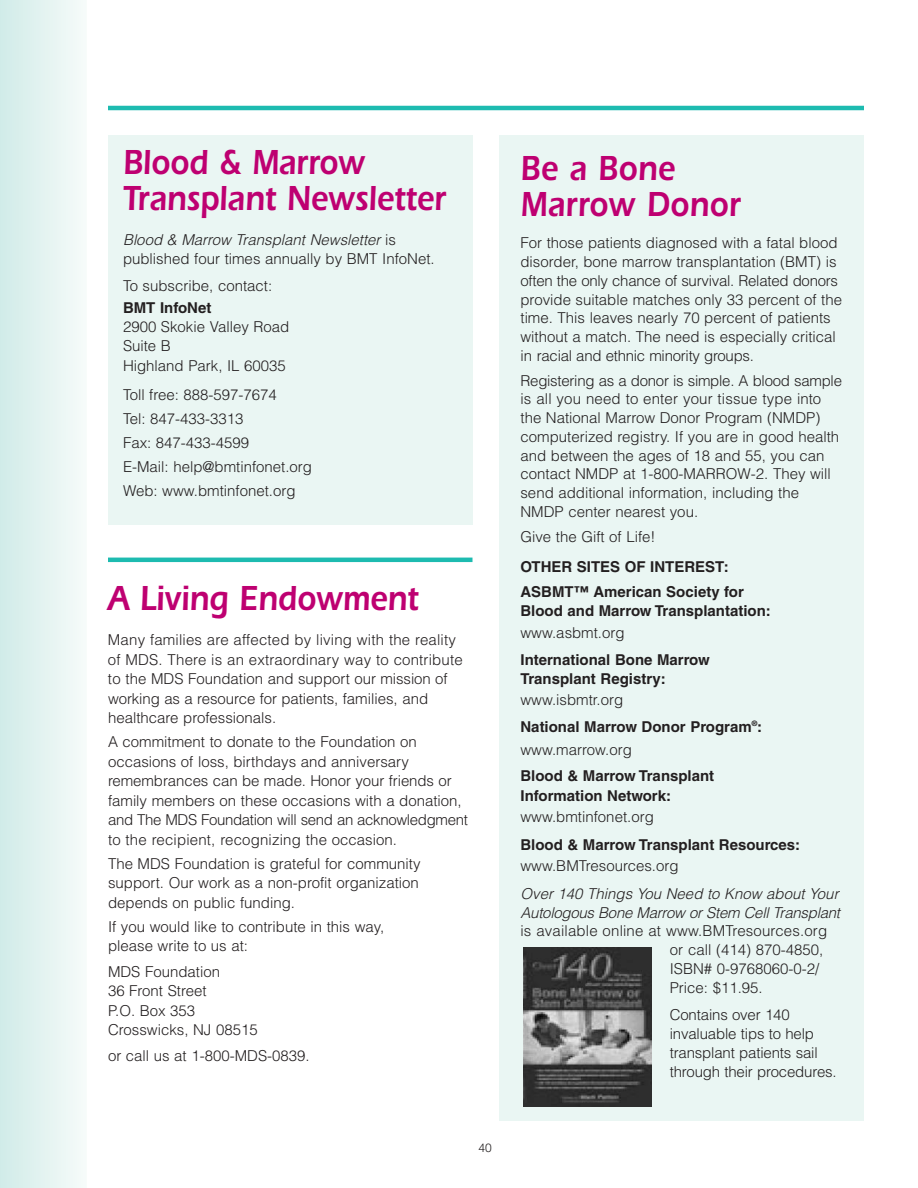
<style>
.page{position:relative;width:918px;height:1188px;background:#fff}
.page>*{position:absolute;margin:0;border:0;box-sizing:border-box;transform-origin:0 0}
.t1{font:600 36px/36px "Itc Eras";color:#be0071;scale:.85 1}
.t2{font:300 15px/18.8px "Helvetica";color:#231f20}
.t3{font:700 15px/19.4px "Helvetica";color:#231f20}
.t4{font:italic 300 15px/18.8px "Helvetica";letter-spacing:-.015em;color:#231f20}
.t5{font:300 12px "Helvetica";color:#231f20}
.s1{font-style:italic}
.s2{font-weight:300}
</style>
<div class="page">
<div style="left:0;top:0;width:87px;height:1188px;background:linear-gradient(to right,#d0ebe8,#f7fbfa)"></div>
<hr style="left:108px;top:106px;width:756px;height:4px;background:#1dbbb0">
<div style="left:108px;top:135px;width:364px;height:389px;background:#eaf6f3"></div>
<div style="left:500px;top:135px;width:364px;height:985px;background:#eaf6f3"></div>
<img style="left:523px;top:948px;width:129px;height:159px">
<hr style="left:108px;top:558px;width:364px;height:4px;background:#1dbbb0">
<h1 class="t1" style="left:123px;top:148px;width:381px">Blood &amp; Marrow<br>Transplant Newsletter</h1>
<p class="t2" style="left:123px;top:232px;width:313px;line-height:19.2px"><span class="s1">Blood &amp; Marrow Transplant Newsletter</span> is published four times annually by BMT InfoNet.</p>
<p class="t2" style="left:123px;top:278px;width:151px">To subscribe, contact:</p>
<p class="t3" style="left:123px;top:300px;width:90px">BMT InfoNet</p>
<p class="t2" style="left:123px;top:319px;width:168px;line-height:19.2px">2900 Skokie Valley Road<br>Suite B<br>Highland Park, IL 60035</p>
<p class="t2" style="left:123px;top:384px;width:191px;line-height:24px">Toll free: 888-597-7674<br>Tel: 847-433-3313<br>Fax: 847-433-4599<br>E-Mail: help@bmtinfonet.org<br>Web: www.bmtinfonet.org</p>
<h1 class="t1" style="left:108px;top:584px;width:367px">A Living Endowment</h1>
<p class="t2" style="left:108px;top:632px;width:356px;line-height:19.5px">Many families are affected by living with the reality of MDS. There is an extraordinary way to contribute to the MDS Foundation and support our mission of working as a resource for patients, families, and healthcare professionals.</p>
<p class="t2" style="left:108px;top:734px;width:361px;line-height:19.5px">A commitment to donate to the Foundation on occasions of loss, birthdays and anniversary remembrances can be made. Honor your friends or family members on these occasions with a donation, and The MDS Foundation will send an acknowledgment to the recipient, recognizing the occasion.</p>
<p class="t2" style="left:108px;top:855px;width:314px;line-height:19.5px;text-align:justify">The MDS Foundation is grateful for community support. Our work as a non-profit organization depends on public funding.</p>
<p class="t2" style="left:108px;top:918px;width:278px;line-height:19.5px">If you would like to contribute in this way, please write to us at:</p>
<p class="t2" style="left:108px;top:963px;width:151px;line-height:19.5px">MDS Foundation<br>36 Front Street<br>P.O. Box 353<br>Crosswicks, NJ 08515</p>
<p class="t2" style="left:108px;top:1048px;width:203px">or call us at 1-800-MDS-0839.</p>
<p class="t5" style="left:478px;top:1143px;width:15px">40</p>
<h1 class="t1" style="left:521px;top:154px;width:261px">Be a Bone<br>Marrow Donor</h1>
<p class="t2" style="left:521px;top:235px;width:323px">For those patients diagnosed with a fatal blood disorder, bone marrow transplantation (BMT) is often the only chance of survival. Related donors provide suitable matches only 33 percent of the time. This leaves nearly 70 percent of patients without a match. The need is especially critical in racial and ethnic minority groups.</p>
<p class="t2" style="left:521px;top:372px;width:323px">Registering as a donor is simple. A blood sample is all you need to enter your tissue type into the National Marrow Donor Program (NMDP) computerized registry. If you are in good health and between the ages of 18 and 55, you can contact NMDP at 1-800-MARROW-2. They will send additional information, including the NMDP center nearest you.</p>
<p class="t2" style="left:521px;top:529px;width:137px">Give the Gift of Life!</p>
<p class="t3" style="left:521px;top:556px;width:225px;line-height:24.8px">OTHER SITES OF INTEREST:<br>ASBMT™ American Society for</p>
<p class="t3" style="left:521px;top:602px;width:252px">Blood and Marrow Transplantation:</p>
<p class="t2" style="left:521px;top:625px;width:106px">www.asbmt.org</p>
<p class="t3" style="left:521px;top:651px;width:191px">International Bone Marrow<br>Transplant Registry:</p>
<p class="t3" style="left:521px;top:688px;width:243px;line-height:26.8px"><span class="s2">www.isbmtr.org<br></span>National Marrow Donor Program<sup>®</sup>:</p>
<p class="t2" style="left:521px;top:741px;width:113px">www.marrow.org</p>
<p class="t3" style="left:521px;top:768px;width:195px">Blood &amp; Marrow Transplant<br>Information Network:</p>
<p class="t2" style="left:521px;top:808px;width:135px">www.bmtinfonet.org</p>
<p class="t3" style="left:521px;top:837px;width:281px">Blood &amp; Marrow Transplant Resources:</p>
<p class="t2" style="left:521px;top:858px;width:160px">www.BMTresources.org</p>
<p class="t4" style="left:521px;top:886px;width:321px">Over 140 Things You Need to Know about Your<br>Autologous Bone Marrow or Stem Cell Transplant</p>
<p class="t2" style="left:670px;top:923px;width:159px;text-indent:-149px">is available online at www.BMTresources.org or call (414) 870-4850,<br>ISBN# 0-9768060-0-2/<br>Price: $11.95.</p>
<p class="t2" style="left:670px;top:1007px;width:168px">Contains over 140 invaluable tips to help transplant patients sail through their procedures.</p>
</div>
